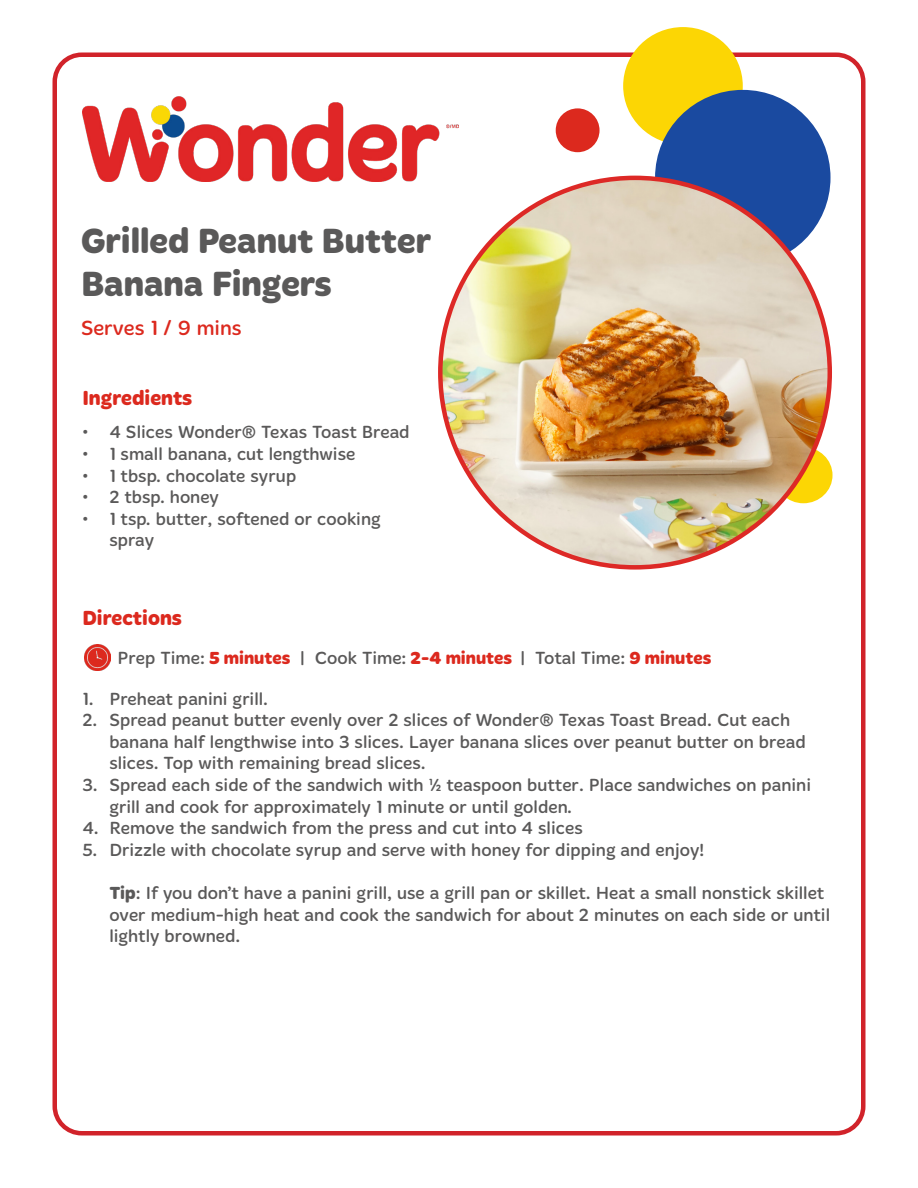
<style>
.page{position:relative;width:918px;height:1188px;background:#fff}
.page>*{position:absolute;margin:0;border:0;box-sizing:border-box;transform-origin:0 0}
.t1{font:700 36px/43.2px "Merge Pro";color:#5a5959}
.t2{font:700 21px "Merge Pro";color:#dc291e}
.t3{font:21px "Merge Pro";color:#dc291e}
.body{font:18px/21.6px "Merge Pro";color:#5a5959}
.s1{font-weight:700;color:#dc291e}
.s2{font-weight:700}
</style>
<div class="page">
<div style="left:52px;top:52px;width:814px;height:1084px;border:4px solid #d1232a;border-radius:27px"></div>
<img style="left:82px;top:97px;width:377px;height:84px">
<div style="left:556px;top:108px;width:44px;height:44px;background:#dc291e;border-radius:50%"></div>
<div style="left:623px;top:27px;width:120px;height:118px;background:#fcd604;border-radius:50%"></div>
<div style="left:774px;top:447px;width:59px;height:56px;background:#fcd604;border-radius:50%"></div>
<div style="left:655px;top:90px;width:176px;height:175px;background:#1a4aa0;border-radius:50%"></div>
<img style="left:440px;top:178px;width:390px;height:389px;border-radius:195px">
<img style="left:84px;top:644px;width:26px;height:26px">
<p class="t1" style="left:81px;top:221px;width:352px">Grilled Peanut Butter<br>Banana Fingers</p>
<p class="t3" style="left:81px;top:316px;width:162px">Serves 1 / 9 mins</p>
<p class="t2" style="left:82px;top:385px;width:111px">Ingredients</p>
<p class="body" style="left:82px;top:422px;width:329px">• 4 Slices Wonder® Texas Toast Bread</p>
<p class="body" style="left:82px;top:444px;width:275px">• 1 small banana, cut lengthwise</p>
<p class="body" style="left:82px;top:465px;width:216px">• 1 tbsp. chocolate syrup</p>
<p class="body" style="left:82px;top:487px;width:138px">• 2 tbsp. honey</p>
<p class="body" style="left:109px;top:508px;width:273px;text-indent:-27px">• 1 tsp. butter, softened or cooking spray</p>
<p class="t2" style="left:82px;top:605px;width:101px">Directions</p>
<p class="body" style="left:118px;top:647px;width:595px">Prep Time: <span class="s1">5 minutes</span> | Cook Time: <span class="s1">2-4 minutes</span> | Total Time: <span class="s1">9 minutes</span></p>
<p class="body" style="left:82px;top:688px;width:187px">1. Preheat panini grill.</p>
<p class="body" style="left:109px;top:710px;width:698px;text-indent:-27px">2. Spread peanut butter evenly over 2 slices of Wonder® Texas Toast Bread. Cut each banana half lengthwise into 3 slices. Layer banana slices over peanut butter on bread slices. Top with remaining bread slices.</p>
<p class="body" style="left:109px;top:775px;width:703px;text-indent:-27px">3. Spread each side of the sandwich with ½ teaspoon butter. Place sandwiches on panini grill and cook for approximately 1 minute or until golden.</p>
<p class="body" style="left:82px;top:818px;width:502px">4. Remove the sandwich from the press and cut into 4 slices</p>
<p class="body" style="left:82px;top:839px;width:624px">5. Drizzle with chocolate syrup and serve with honey for dipping and enjoy!</p>
<p class="body" style="left:109px;top:883px;width:722px"><span class="s2">Tip</span>: If you don’t have a panini grill, use a grill pan or skillet. Heat a small nonstick skillet over medium-high heat and cook the sandwich for about 2 minutes on each side or until lightly browned.</p>
</div>
